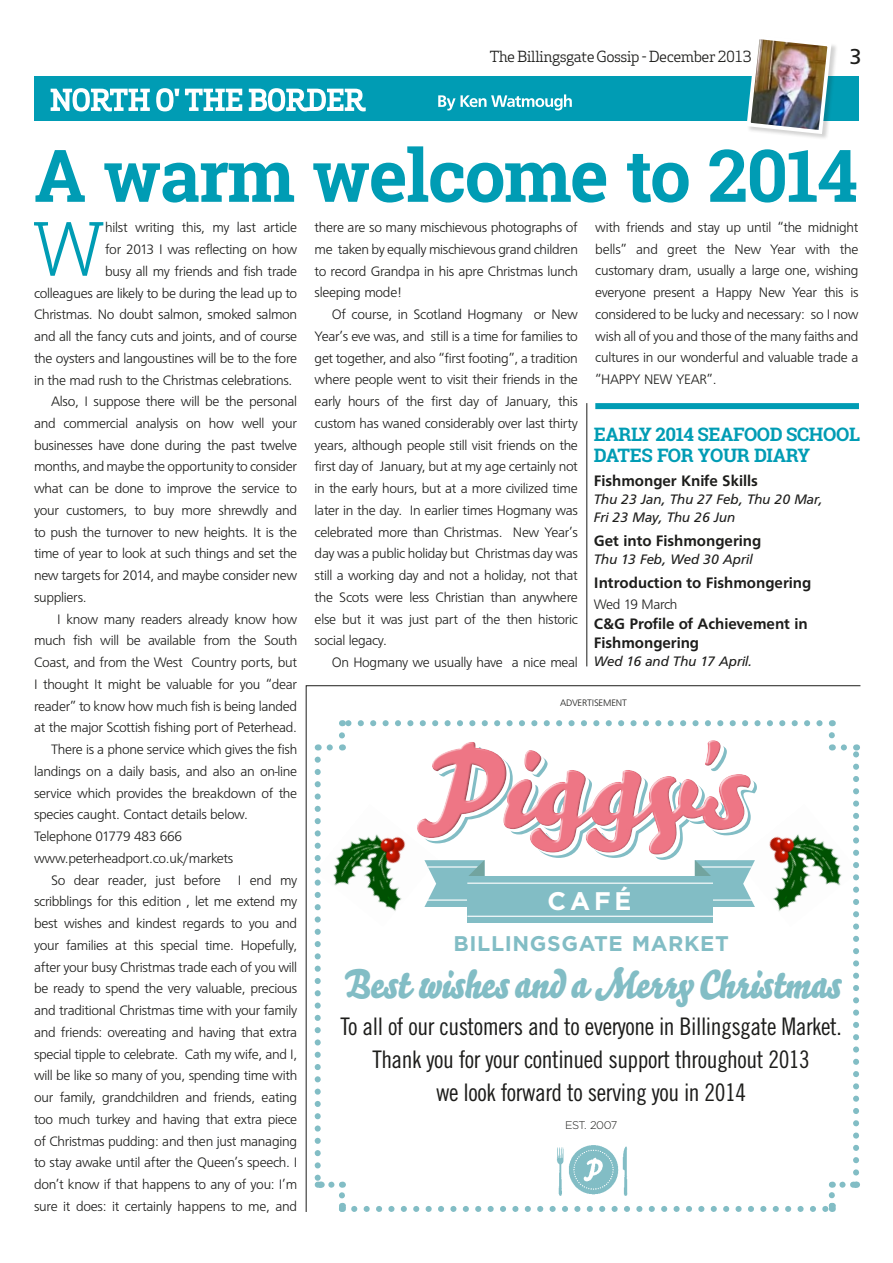
<style>
.page{position:relative;width:893px;height:1263px;background:#fff}
.page>*{position:absolute;margin:0;border:0;box-sizing:border-box;transform-origin:0 0}
.t1{font:300 75.45px "Roboto Slab";color:#009cb4}
.t2{font:700 72.75px "Roboto Slab";letter-spacing:-.02em;color:#009cb4}
.t3{font:39.45px "Bello Pro";letter-spacing:-.02em;color:#82bdc5}
.t4{font:700 25.5px "Gotham T";color:#fff}
.t5{font:24.15px/32.8px "Trade Gothic LT Cond Eighteen";letter-spacing:-.02em;color:#1d1d1b;text-align:center}
.t6{font:22.5px "Frutiger 2";color:#1d1d1b}
.t7{font:700 21.15px "Gotham T";letter-spacing:.06em;color:#82bdc5}
.t8{font:700 18.75px/21.8px "Roboto Slab";letter-spacing:-.02em;color:#009cb4}
.t9{font:600 15.75px/19.5px "Frutiger 2";color:#1d1d1b}
.t10{font:15px "Apex Serif";letter-spacing:-.04em;color:#1d1d1b}
.t11{font:300 14.25px/21.8px "Frutiger 2";letter-spacing:-.02em;color:#1d1d1b;text-align:justify}
.t12{font:italic 14.25px/18px "Frutiger 2";color:#1d1d1b}
.t13{font:300 11.1px "Gotham T";letter-spacing:.02em;color:#1d1d1b}
.t14{font:300 9.75px "Frutiger 2";letter-spacing:-.02em;color:#1d1d1b}
</style>
<div class="page">
<div style="left:34px;top:76px;width:825px;height:44px;background:#009cb4"></div>
<svg style="left:51px;top:88px;width:315px;height:23px"></svg>
<svg style="left:438px;top:94px;width:134px;height:17px"></svg>
<div style="left:747px;top:35px;width:91px;height:106px;background:#1d1d1b;opacity:.2"></div>
<img style="left:744px;top:35px;width:90px;height:101px">
<div style="left:595px;top:403px;width:264px;height:6px;background:#009cb4"></div>
<hr style="left:587px;top:403px;width:1px;height:263px;background:#1d1d1b">
<svg style="left:306px;top:685px;width:555px;height:527px"></svg>
<svg style="left:339px;top:735px;width:6px;height:15px"></svg>
<svg style="left:318px;top:744px;width:12px;height:6px"></svg>
<svg style="left:315px;top:760px;width:7px;height:428px"></svg>
<svg style="left:331px;top:1182px;width:12px;height:6px"></svg>
<svg style="left:339px;top:1195px;width:6px;height:17px"></svg>
<svg style="left:354px;top:1203px;width:481px;height:9px"></svg>
<svg style="left:829px;top:1182px;width:6px;height:13px"></svg>
<svg style="left:842px;top:1182px;width:15px;height:6px"></svg>
<svg style="left:853px;top:744px;width:6px;height:428px"></svg>
<svg style="left:832px;top:744px;width:12px;height:6px"></svg>
<svg style="left:829px;top:720px;width:6px;height:15px"></svg>
<svg style="left:342px;top:720px;width:478px;height:6px"></svg>
<svg style="left:417px;top:740px;width:340px;height:167px"></svg>
<div style="left:467px;top:876px;width:246px;height:47px;background:#82bdc5"></div>
<hr style="left:467px;top:882px;width:246px;height:2px;background:#fff">
<hr style="left:467px;top:916px;width:246px;height:1px;background:#fff">
<img style="left:554px;top:1144px;width:74px;height:54px">
<p class="t10" style="left:490px;top:47px;width:264px">The Billingsgate Gossip - December 2013</p>
<h3 class="t6" style="left:850px;top:43px;width:14px">3</h3>
<h2 class="t2" style="left:34px;top:126px;width:826px">A warm welcome to 2014</h2>
<h1 class="t1" style="left:32px;top:197px;width:73px">W</h1>
<p class="t11" style="left:105px;top:216px;width:193px">hilst writing this, my last article</p>
<p class="t11" style="left:105px;top:238px;width:193px">for 2013 I was reflecting on how</p>
<p class="t11" style="left:105px;top:260px;width:193px">busy all my friends and fish trade</p>
<p class="t11" style="left:34px;top:282px;width:265px">colleagues are likely to be during the lead up to</p>
<p class="t11" style="left:34px;top:303px;width:265px">Christmas. No doubt salmon, smoked salmon</p>
<p class="t11" style="left:34px;top:325px;width:265px">and all the fancy cuts and joints, and of course</p>
<p class="t11" style="left:34px;top:347px;width:265px">the oysters and langoustines will be to the fore</p>
<p class="t11" style="left:34px;top:369px;width:260px">in the mad rush to the Christmas celebrations.</p>
<p class="t11" style="left:51px;top:390px;width:248px">Also, I suppose there will be the personal</p>
<p class="t11" style="left:34px;top:412px;width:265px">and commercial analysis on how well your</p>
<p class="t11" style="left:34px;top:434px;width:265px">businesses have done during the past twelve</p>
<p class="t11" style="left:34px;top:456px;width:265px">months, and maybe the opportunity to consider</p>
<p class="t11" style="left:34px;top:477px;width:265px">what can be done to improve the service to</p>
<p class="t11" style="left:34px;top:499px;width:265px">your customers, to buy more shrewdly and</p>
<p class="t11" style="left:34px;top:521px;width:265px">to push the turnover to new heights. It is the</p>
<p class="t11" style="left:34px;top:543px;width:265px">time of year to look at such things and set the</p>
<p class="t11" style="left:34px;top:564px;width:265px">new targets for 2014, and maybe consider new</p>
<p class="t11" style="left:34px;top:586px;width:54px">suppliers.</p>
<p class="t11" style="left:57px;top:608px;width:242px">I know many readers already know how</p>
<p class="t11" style="left:34px;top:630px;width:265px">much fish will be available from the South</p>
<p class="t11" style="left:34px;top:651px;width:265px">Coast, and from the West Country ports, but</p>
<p class="t11" style="left:34px;top:673px;width:265px">I thought It might be valuable for you “dear</p>
<p class="t11" style="left:34px;top:695px;width:265px">reader” to know how much fish is being landed</p>
<p class="t11" style="left:34px;top:717px;width:264px">at the major Scottish fishing port of Peterhead.</p>
<p class="t11" style="left:51px;top:738px;width:248px">There is a phone service which gives the fish</p>
<p class="t11" style="left:34px;top:760px;width:265px">landings on a daily basis, and also an on-line</p>
<p class="t11" style="left:34px;top:782px;width:265px">service which provides the breakdown of the</p>
<p class="t11" style="left:34px;top:804px;width:215px">species caught. Contact details below.</p>
<p class="t11" style="left:34px;top:825px;width:150px">Telephone 01779 483 666</p>
<p class="t11" style="left:34px;top:847px;width:201px">www.peterheadport.co.uk/markets</p>
<p class="t11" style="left:51px;top:869px;width:248px">So dear reader, just before I end my</p>
<p class="t11" style="left:34px;top:891px;width:265px">scribblings for this edition , let me extend my</p>
<p class="t11" style="left:34px;top:912px;width:265px">best wishes and kindest regards to you and</p>
<p class="t11" style="left:34px;top:934px;width:265px">your families at this special time. Hopefully,</p>
<p class="t11" style="left:34px;top:956px;width:265px">after your busy Christmas trade each of you will</p>
<p class="t11" style="left:34px;top:977px;width:265px">be ready to spend the very valuable, precious</p>
<p class="t11" style="left:34px;top:999px;width:265px">and traditional Christmas time with your family</p>
<p class="t11" style="left:34px;top:1021px;width:265px">and friends: overeating and having that extra</p>
<p class="t11" style="left:34px;top:1043px;width:265px">special tipple to celebrate. Cath my wife, and I,</p>
<p class="t11" style="left:34px;top:1064px;width:265px">will be like so many of you, spending time with</p>
<p class="t11" style="left:34px;top:1086px;width:265px">our family, grandchildren and friends, eating</p>
<p class="t11" style="left:34px;top:1108px;width:265px">too much turkey and having that extra piece</p>
<p class="t11" style="left:34px;top:1130px;width:265px">of Christmas pudding: and then just managing</p>
<p class="t11" style="left:34px;top:1151px;width:265px">to stay awake until after the Queen’s speech. I</p>
<p class="t11" style="left:34px;top:1173px;width:265px">don’t know if that happens to any of you: I’m</p>
<p class="t11" style="left:34px;top:1195px;width:265px">sure it does: it certainly happens to me, and</p>
<p class="t11" style="left:315px;top:216px;width:265px">there are so many mischievous photographs of me taken by equally mischievous grand children to record Grandpa in his apre Christmas lunch sleeping mode!</p>
<p class="t11" style="left:315px;top:303px;width:265px;text-indent:17px">Of course, in Scotland Hogmany or New Year’s eve was, and still is a time for families to get together, and also “first footing”, a tradition where people went to visit their friends in the early hours of the first day of January, this custom has waned considerably over last thirty years, although people still visit friends on the first day of January, but at my age certainly not in the early hours, but at a more civilized time later in the day. In earlier times Hogmany was celebrated more than Christmas. New Year’s day was a public holiday but Christmas day was still a working day and not a holiday, not that the Scots were less Christian than anywhere else but it was just part of the then historic social legacy.</p>
<p class="t11" style="left:332px;top:651px;width:248px">On Hogmany we usually have a nice meal</p>
<p class="t11" style="left:595px;top:216px;width:265px">with friends and stay up until “the midnight bells” and greet the New Year with the customary dram, usually a large one, wishing everyone present a Happy New Year this is considered to be lucky and necessary: so I now wish all of you and those of the many faiths and cultures in our wonderful and valuable trade a “HAPPY NEW YEAR”.</p>
<h3 class="t8" style="left:594px;top:423px;width:268px">EARLY 2014 SEAFOOD SCHOOL<br>DATES FOR YOUR DIARY</h3>
<p class="t9" style="left:594px;top:471px;width:166px">Fishmonger Knife Skills</p>
<p class="t12" style="left:594px;top:490px;width:231px">Thu 23 Jan, Thu 27 Feb, Thu 20 Mar,<br>Fri 23 May, Thu 26 Jun</p>
<p class="t9" style="left:594px;top:531px;width:169px">Get into Fishmongering</p>
<p class="t12" style="left:594px;top:550px;width:160px">Thu 13 Feb, Wed 30 April</p>
<p class="t9" style="left:594px;top:572px;width:219px">Introduction to Fishmongering</p>
<p class="t11" style="left:594px;top:594px;width:85px">Wed 19 March</p>
<p class="t9" style="left:594px;top:614px;width:215px">C&amp;G Profile of Achievement in<br>Fishmongering</p>
<p class="t12" style="left:594px;top:652px;width:160px">Wed 16 and Thu 17 April.</p>
<p class="t14" style="left:560px;top:697px;width:68px">ADVERTISEMENT</p>
<h3 class="t4" style="left:548px;top:885px;width:85px">CAFÉ</h3>
<h3 class="t7" style="left:454px;top:930px;width:261px">BILLINGSGATE MARKET</h3>
<h3 class="t3" style="left:344px;top:956px;width:499px">Best wishes and a Merry Christmas</h3>
<h3 class="t5" style="left:341px;top:1010px;width:503px">To all of our customers and to everyone in Billingsgate Market.<br>Thank you for your continued support throughout 2013<br>we look forward to serving you in 2014</h3>
<p class="t13" style="left:565px;top:1118px;width:53px">Est. 2007</p>
</div>
